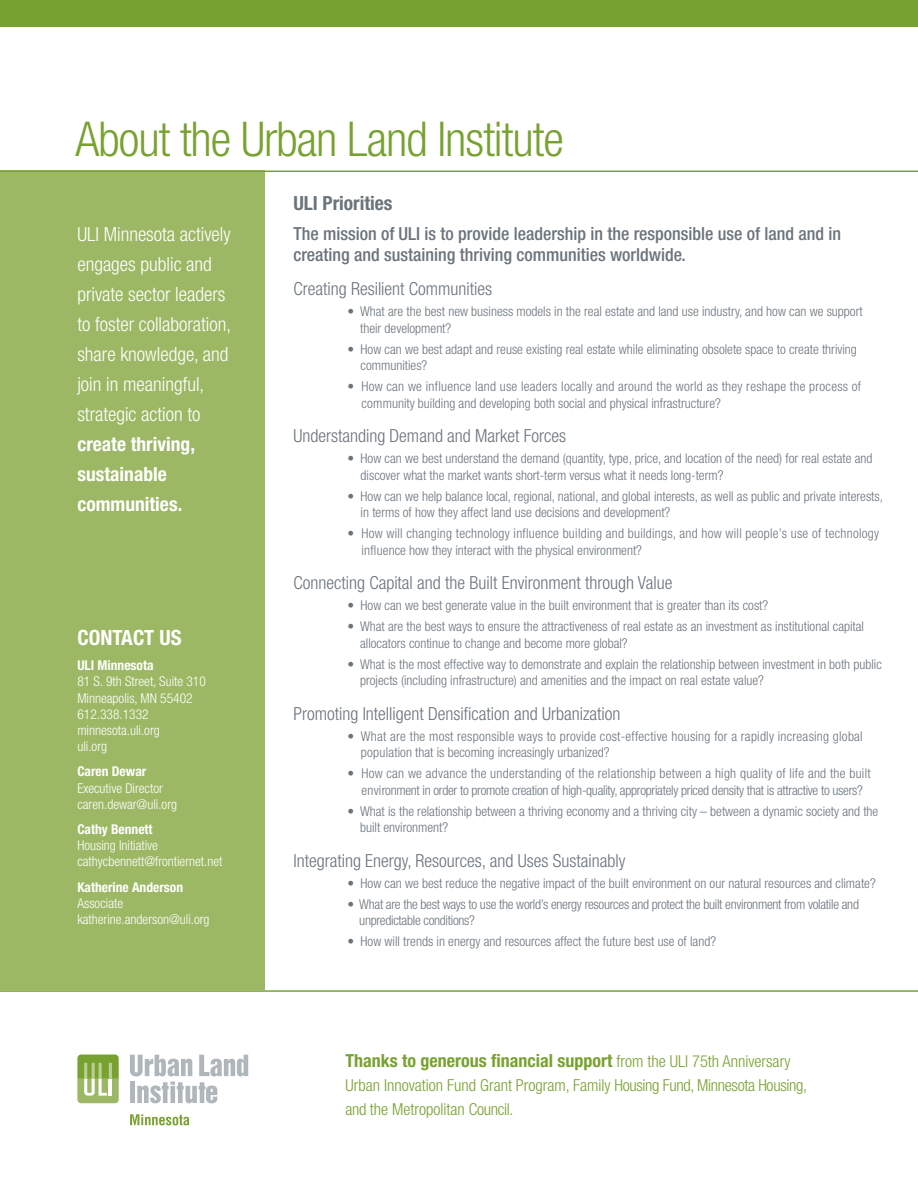
<style>
.page{position:relative;width:918px;height:1188px;background:#fff}
.page>*{position:absolute;margin:0;border:0;box-sizing:border-box;transform-origin:0 0}
.t1{font:300 condensed 48px "Helvetica Neue LT Std";letter-spacing:-.02em;color:#78a22f}
.t2{font:700 condensed 21px "Helvetica Neue LT Std";color:#fff}
.t3{font:300 condensed 19.5px/30px "Helvetica Neue LT Std";color:#fff}
.t4{font:700 condensed 19.5px/30px "Helvetica Neue LT Std";color:#fff}
.t5{font:700 condensed 19.5px "Helvetica Neue LT Std";color:#6a747b}
.t6{font:300 condensed 18px "Helvetica Neue LT Std";color:#6a747b}
.t7{font:500 condensed 18px/21px "Helvetica Neue LT Std";color:#6a747b}
.t8{font:700 condensed 18px "Helvetica Neue LT Std";color:#78a22f}
.t9{font:300 condensed 16.5px/24px "Helvetica Neue LT Std";color:#78a22f}
.t10{font:300 condensed 13.5px/16.5px "Helvetica Neue LT Std";color:#6a747b}
.t11{font:300 condensed 13.5px/16.5px "Helvetica Neue LT Std";letter-spacing:.02em;color:#6a747b}
.t12{font:300 condensed 13.5px/16.5px "Helvetica Neue LT Std";letter-spacing:-.02em;color:#6a747b;text-align:center}
.t13{font:300 condensed 13.5px/16.2px "Helvetica Neue LT Std";color:#fff}
.t14{font:700 condensed 13.5px "Helvetica Neue LT Std";color:#fff}
.s1{font-weight:300;font-size:16.5px}
</style>
<div class="page">
<div style="left:0;top:171px;width:264px;height:819px;background:#9cb865"></div>
<hr style="left:0;top:990px;width:918px;height:2px;background:#78a22f">
<svg style="left:130px;top:1055px;width:62px;height:21px"></svg>
<svg style="left:199px;top:1055px;width:49px;height:21px"></svg>
<div style="left:130px;top:1082px;width:5px;height:21px;background:#b0b7bb"></div>
<svg style="left:137px;top:1082px;width:80px;height:21px"></svg>
<svg style="left:77px;top:1055px;width:42px;height:48px;background:#9fbb6a"></svg>
<svg style="left:130px;top:1114px;width:59px;height:11px"></svg>
<hr style="left:0;top:171px;width:918px;height:1px;background:#78a22f">
<div style="left:0;top:0;width:918px;height:27px;background:#78a22f"></div>
<h1 class="t1" style="left:76px;top:111px;width:490px">About the Urban Land Institute</h1>
<h3 class="t5" style="left:293px;top:191px;width:101px">ULI Priorities</h3>
<h3 class="t7" style="left:293px;top:223px;width:549px">The mission of ULI is to provide leadership in the responsible use of land and in creating and sustaining thriving communities worldwide.</h3>
<h3 class="t6" style="left:293px;top:278px;width:200px">Creating Resilient Communities</h3>
<p class="t10" style="left:360px;top:303px;width:504px;text-indent:-13px">• What are the best new business models in the real estate and land use industry, and how can we support their development?</p>
<p class="t10" style="left:361px;top:341px;width:498px;text-indent:-13px">• How can we best adapt and reuse existing real estate while eliminating obsolete space to create thriving communities?</p>
<p class="t11" style="left:361px;top:378px;width:501px;text-indent:-14px">• How can we influence land use leaders locally and around the world as they reshape the process of community building and developing both social and physical infrastructure?</p>
<h3 class="t6" style="left:293px;top:425px;width:274px">Understanding Demand and Market Forces</h3>
<p class="t10" style="left:361px;top:450px;width:513px;text-indent:-13px">• How can we best understand the demand (quantity, type, price, and location of the need) for real estate and discover what the market wants short-term versus what it needs long-term?</p>
<p class="t10" style="left:361px;top:488px;width:524px;text-indent:-13px">• How can we help balance local, regional, national, and global interests, as well as public and private interests, in terms of how they affect land use decisions and development?</p>
<p class="t11" style="left:361px;top:525px;width:519px;text-indent:-14px">• How will changing technology influence building and buildings, and how will people’s use of technology influence how they interact with the physical environment?</p>
<h3 class="t6" style="left:293px;top:572px;width:381px">Connecting Capital and the Built Environment through Value</h3>
<p class="t10" style="left:347px;top:597px;width:422px">• How can we best generate value in the built environment that is greater than its cost?</p>
<p class="t10" style="left:360px;top:618px;width:505px;text-indent:-13px">• What are the best ways to ensure the attractiveness of real estate as an investment as institutional capital allocators continue to change and become more global?</p>
<p class="t10" style="left:360px;top:656px;width:523px;text-indent:-13px">• What is the most effective way to demonstrate and explain the relationship between investment in both public projects (including infrastructure) and amenities and the impact on real estate value?</p>
<h3 class="t6" style="left:293px;top:703px;width:329px">Promoting Intelligent Densification and Urbanization</h3>
<p class="t11" style="left:361px;top:728px;width:503px;text-indent:-14px">• What are the most responsible ways to provide cost-effective housing for a rapidly increasing global population that is becoming increasingly urbanized?</p>
<p class="t12" style="left:347px;top:765px;width:525px">• How can we advance the understanding of the relationship between a high quality of life and the built environment in order to promote creation of high-quality, appropriately priced density that is attractive to users?</p>
<p class="t10" style="left:360px;top:803px;width:520px;text-indent:-13px">• What is the relationship between a thriving economy and a thriving city – between a dynamic society and the built environment?</p>
<h3 class="t6" style="left:293px;top:850px;width:334px">Integrating Energy, Resources, and Uses Sustainably</h3>
<p class="t10" style="left:347px;top:875px;width:530px">• How can we best reduce the negative impact of the built environment on our natural resources and climate?</p>
<p class="t12" style="left:359px;top:896px;width:501px;text-align:left;text-indent:-12px">• What are the best ways to use the world’s energy resources and protect the built environment from volatile and unpredictable conditions?</p>
<p class="t10" style="left:347px;top:933px;width:370px">• How will trends in energy and resources affect the future best use of land?</p>
<h3 class="t3" style="left:77px;top:219px;width:155px">ULI Minnesota actively engages public and private sector leaders to foster collaboration, share knowledge, and join in meaningful, strategic action to</h3>
<h3 class="t4" style="left:77px;top:428px;width:119px">create thriving, sustainable communities.</h3>
<h2 class="t2" style="left:77px;top:625px;width:106px">CONTACT US</h2>
<p class="t14" style="left:77px;top:657px;width:78px">ULI Minnesota</p>
<p class="t13" style="left:77px;top:673px;width:130px">81 S. 9th Street, Suite 310<br>Minneapolis, MN 55402<br>612.338.1332 minnesota.uli.org<br>uli.org</p>
<p class="t14" style="left:77px;top:763px;width:70px">Caren Dewar</p>
<p class="t13" style="left:77px;top:780px;width:101px">Executive Director caren.dewar@uli.org</p>
<p class="t14" style="left:77px;top:821px;width:77px">Cathy Bennett</p>
<p class="t13" style="left:77px;top:837px;width:147px">Housing Initiative cathycbennett@frontiernet.net</p>
<p class="t14" style="left:77px;top:879px;width:107px">Katherine Anderson</p>
<p class="t13" style="left:77px;top:895px;width:134px">Associate katherine.anderson@uli.org</p>
<h3 class="t8" style="left:346px;top:1050px;width:447px">Thanks to generous financial support <span class="s1">from the ULI 75th Anniversary</span></h3>
<p class="t9" style="left:346px;top:1073px;width:463px">Urban Innovation Fund Grant Program, Family Housing Fund, Minnesota Housing, and the Metropolitan Council.</p>
</div>
